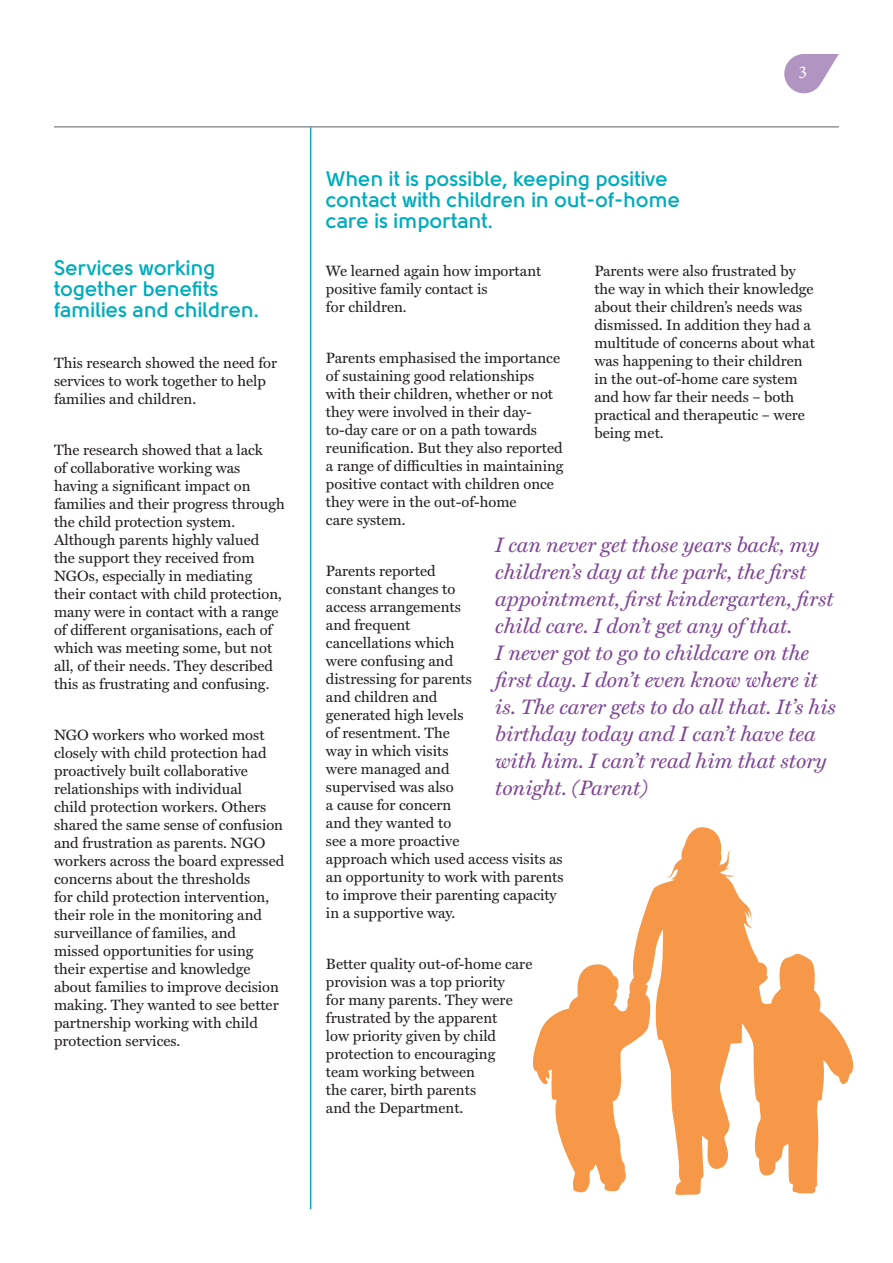
<style>
.page{position:relative;width:893px;height:1263px;background:#fff}
.page>*{position:absolute;margin:0;border:0;box-sizing:border-box;transform-origin:0 0}
._5_pull_child_copy{font:italic 21px/27px "Miller Text";color:#7e4594}
.Heading_3_child_sa{font:700 21px/21px "Solomon";color:#00acbc}
.body_child{font:700 21px/21px "Solomon";color:#00acbc}
.t1{font:18px "Minion Pro";color:#fff}
.body_child-2{font:15px/18px "Miller Text";color:#231f20}
</style>
<div class="page">
<hr style="left:54px;top:126px;width:785px;height:2px;background:#939598">
<svg style="left:784px;top:54px;width:55px;height:39px"></svg>
<hr style="left:310px;top:127px;width:1px;height:1082px;background:#00acbc">
<svg style="left:533px;top:827px;width:321px;height:368px"></svg>
<p class="body_child" style="left:54px;top:257px;width:207px">Services working together benefits families and children.</p>
<p class="body_child-2" style="left:54px;top:354px;width:225px">This research showed the need for services to work together to help families and children.</p>
<p class="body_child-2" style="left:54px;top:441px;width:232px">The research showed that a lack<br>of collaborative working was having a significant impact on families and their progress through the child protection system.<br>Although parents highly valued<br>the support they received from<br>NGOs, especially in mediating their contact with child protection, many were in contact with a range of different organisations, each of which was meeting some, but not all, of their needs. They described this as frustrating and confusing.</p>
<p class="body_child-2" style="left:54px;top:726px;width:232px">NGO workers who worked most closely with child protection had proactively built collaborative relationships with individual<br>child protection workers. Others shared the same sense of confusion and frustration as parents. NGO workers across the board expressed concerns about the thresholds<br>for child protection intervention, their role in the monitoring and surveillance of families, and missed opportunities for using their expertise and knowledge about families to improve decision making. They wanted to see better partnership working with child protection services.</p>
<p class="t1" style="left:798px;top:60px;width:10px">3</p>
<p class="Heading_3_child_sa" style="left:326px;top:168px;width:356px">When it is possible, keeping positive contact with children in out-of-home care is important.</p>
<p class="body_child-2" style="left:594px;top:262px;width:222px">Parents were also frustrated by the way in which their knowledge about their children’s needs was dismissed. In addition they had a multitude of concerns about what was happening to their children in the out-of-home care system and how far their needs – both practical and therapeutic – were being met.</p>
<p class="body_child-2" style="left:326px;top:262px;width:217px">We learned again how important positive family contact is<br>for children.</p>
<p class="body_child-2" style="left:326px;top:349px;width:239px">Parents emphasised the importance of sustaining good relationships with their children, whether or not they were involved in their day&shy;to-day care or on a path towards reunification. But they also reported a range of difficulties in maintaining positive contact with children once they were in the out-of-home<br>care system.</p>
<p class="body_child-2" style="left:326px;top:562px;width:239px">Parents reported<br>constant changes to<br>access arrangements<br>and frequent<br>cancellations which<br>were confusing and<br>distressing for parents<br>and children and<br>generated high levels<br>of resentment. The<br>way in which visits<br>were managed and<br>supervised was also<br>a cause for concern<br>and they wanted to<br>see a more proactive<br>approach which used access visits as an opportunity to work with parents to improve their parenting capacity in a supportive way.</p>
<p class="body_child-2" style="left:326px;top:955px;width:208px">Better quality out-of-home care provision was a top priority<br>for many parents. They were frustrated by the apparent<br>low priority given by child protection to encouraging<br>team working between<br>the carer, birth parents<br>and the Department.</p>
<p class="_5_pull_child_copy" style="left:495px;top:532px;width:342px">I can never get those years back, my children’s day at the park, the first appointment, first kindergarten, first child care. I don’t get any of that.<br>I never got to go to childcare on the first day. I don’t even know where it is. The carer gets to do all that. It’s his birthday today and I can’t have tea with him. I can’t read him that story tonight. (Parent)</p>
</div>
